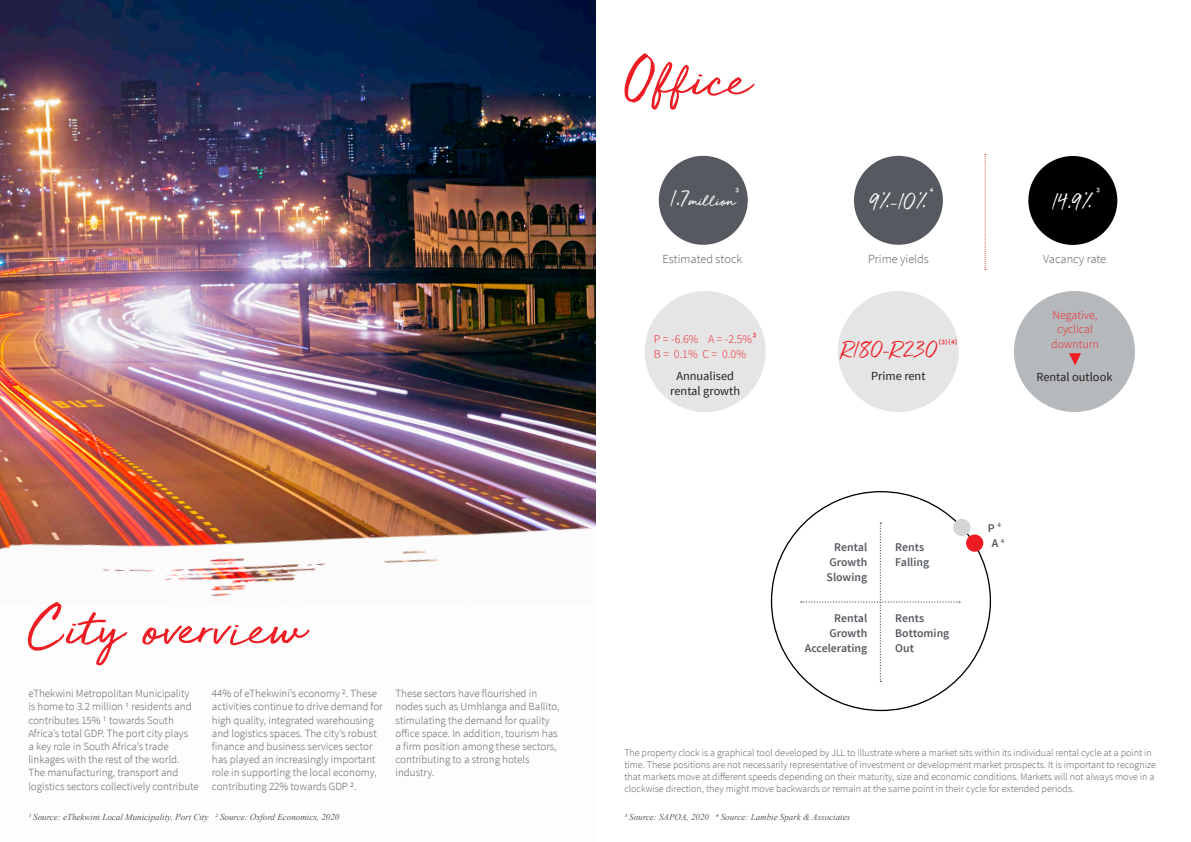
<style>
.page{position:relative;width:1191px;height:842px;background:#fff}
.page>*{position:absolute;margin:0;border:0;box-sizing:border-box;transform-origin:0 0}
.t1{font:60px "JLL Hand";letter-spacing:-.01em;color:#ee1d23}
.t2{font:23px "JLL Hand";color:#fff}
.t3{font:23px "JLL Hand";color:#ee1d23}
.t4{font:18px "JLL Hand";color:#fff}
.t5{font:12.4px "Source Sans Pro";color:#231f20}
.t6{font:300 12.4px "Source Sans Pro";color:#565a60}
.t7{font:12px/14.4px "Source Sans Variable";letter-spacing:.005em;color:#ee1d23}
.t8{font:600 11.8px/15.1px "Source Sans Pro";color:#565a60}
.t9{font:300 11px/13.2px "Source Sans Pro";color:#565a60}
.t10{font:11px "Source Sans Pro";color:#ee1d23}
.t11{font:11px "Source Sans Pro";color:#fff}
.t12{font:300 10px/12px "Source Sans Pro";color:#565a60}
.t13{font:italic 9px "Times New Roman";color:#565a60}
.s1{font-size:23px}
.s2{font-family:"Source Sans Pro";font-size:11px}
.s3{font-weight:400;font-size:11px;color:#626468}
</style>
<div class="page">
<img style="left:0;top:0;width:595px;height:444px">
<img style="left:0;top:444px;width:971px;height:153px">
<div style="left:595px;top:527px;width:596px;height:315px;background:#fff"></div>
<div style="left:659px;top:156px;width:88px;height:89px;background:#565a60;border-radius:50%"></div>
<div style="left:854px;top:156px;width:89px;height:89px;background:#565a60;border-radius:50%"></div>
<div style="left:1028px;top:156px;width:89px;height:89px;background:#000;border-radius:50%"></div>
<div style="left:1014px;top:291px;width:121px;height:121px;background:#b6b9bb;border-radius:50%"></div>
<div style="left:838px;top:291px;width:121px;height:121px;background:#e5e5e6;border-radius:50%"></div>
<div style="left:644px;top:291px;width:121px;height:121px;background:#e5e5e6;border-radius:50%"></div>
<svg style="left:984px;top:154px;width:2px;height:116px"></svg>
<svg style="left:801px;top:523px;width:159px;height:159px"></svg>
<div style="left:966px;top:534px;width:17px;height:18px;background:#ee1d23;border-radius:50%"></div>
<div style="left:953px;top:519px;width:17px;height:17px;background:#d3d4d4;border-radius:50%"></div>
<svg style="left:1069px;top:353px;width:12px;height:12px"></svg>
<h1 class="t1" style="left:624px;top:36px;width:133px">Office</h1>
<p class="t11" style="left:1096px;top:186px;width:6px">3</p>
<p class="t11" style="left:735px;top:187px;width:6px">3</p>
<p class="t11" style="left:929px;top:187px;width:6px">4</p>
<h3 class="t4" style="left:670px;top:187px;width:67px"><span class="s1">1.7</span>million</h3>
<h2 class="t2" style="left:868px;top:186px;width:60px">9%-10%</h2>
<h2 class="t2" style="left:1052px;top:186px;width:42px">14.9%</h2>
<p class="t6" style="left:662px;top:251px;width:81px">Estimated stock</p>
<p class="t6" style="left:868px;top:251px;width:62px">Prime yields</p>
<p class="t6" style="left:1043px;top:251px;width:65px">Vacancy rate</p>
<h1 class="t1" style="left:28px;top:585px;width:276px">City overview</h1>
<p class="t9" style="left:28px;top:687px;width:172px">eThekwini Metropolitan Municipality is home to 3.2 million 1 residents and contributes 15% 1 towards South Africa’s total GDP. The port city plays<br>a key role in South Africa’s trade linkages with the rest of the world.<br>The manufacturing, transport and logistics sectors collectively contribute</p>
<p class="t9" style="left:212px;top:687px;width:172px">44% of eThekwini’s economy 2. These activities continue to drive demand for high quality, integrated warehousing and logistics spaces. The city’s robust finance and business services sector has played an increasingly important role in supporting the local economy, contributing 22% towards GDP 2.</p>
<p class="t9" style="left:395px;top:687px;width:165px">These sectors have flourished in nodes such as Umhlanga and Ballito, stimulating the demand for quality office space. In addition, tourism has a firm position among these sectors, contributing to a strong hotels industry.</p>
<p class="t7" style="left:654px;top:332px;width:104px">P = -6.6% A = -2.5%<span class="s2">3<br></span>B = 0.1% C = 0.0%</p>
<p class="t5" style="left:676px;top:368px;width:59px">Annualised</p>
<p class="t5" style="left:871px;top:369px;width:56px">Prime rent</p>
<p class="t5" style="left:670px;top:383px;width:71px">rental growth</p>
<p class="t10" style="left:938px;top:339px;width:20px">(3)(4)</p>
<h2 class="t3" style="left:841px;top:334px;width:97px">R180-R230</h2>
<p class="t7" style="left:1051px;top:308px;width:49px;text-align:center">Negative, cyclical downturn</p>
<p class="t5" style="left:1036px;top:369px;width:78px">Rental outlook</p>
<p class="t8" style="left:826px;top:539px;width:42px;text-align:justify;text-indent:8px">Rental Growth Slowing</p>
<p class="t8" style="left:805px;top:611px;width:64px;text-align:right">Rental<br>Growth<br>Accelerating</p>
<p class="t8" style="left:895px;top:539px;width:35px">Rents<br>Falling</p>
<p class="t8" style="left:895px;top:611px;width:56px">Rents<br>Bottoming<br>Out</p>
<p class="t8" style="left:987px;top:520px;width:18px;line-height:15.6px;text-align:center">P<span class="s3">4<br></span>A<span class="s3">4</span></p>
<p class="t12" style="left:624px;top:747px;width:533px">The property clock is a graphical tool developed by JLL to illustrate where a market sits within its individual rental cycle at a point in time. These positions are not necessarily representative of investment or development market prospects. It is important to recognize that markets move at different speeds depending on their maturity, size and economic conditions. Markets will not always move in a clockwise direction, they might move backwards or remain at the same point in their cycle for extended periods.</p>
<p class="t13" style="left:28px;top:811px;width:312px">1 Source: eThekwini Local Municipality, Port City 2 Source: Oxford Economics, 2020</p>
<p class="t13" style="left:624px;top:811px;width:227px">3 Source: SAPOA, 2020 4 Source: Lambie Spark &amp; Associates</p>
</div>
